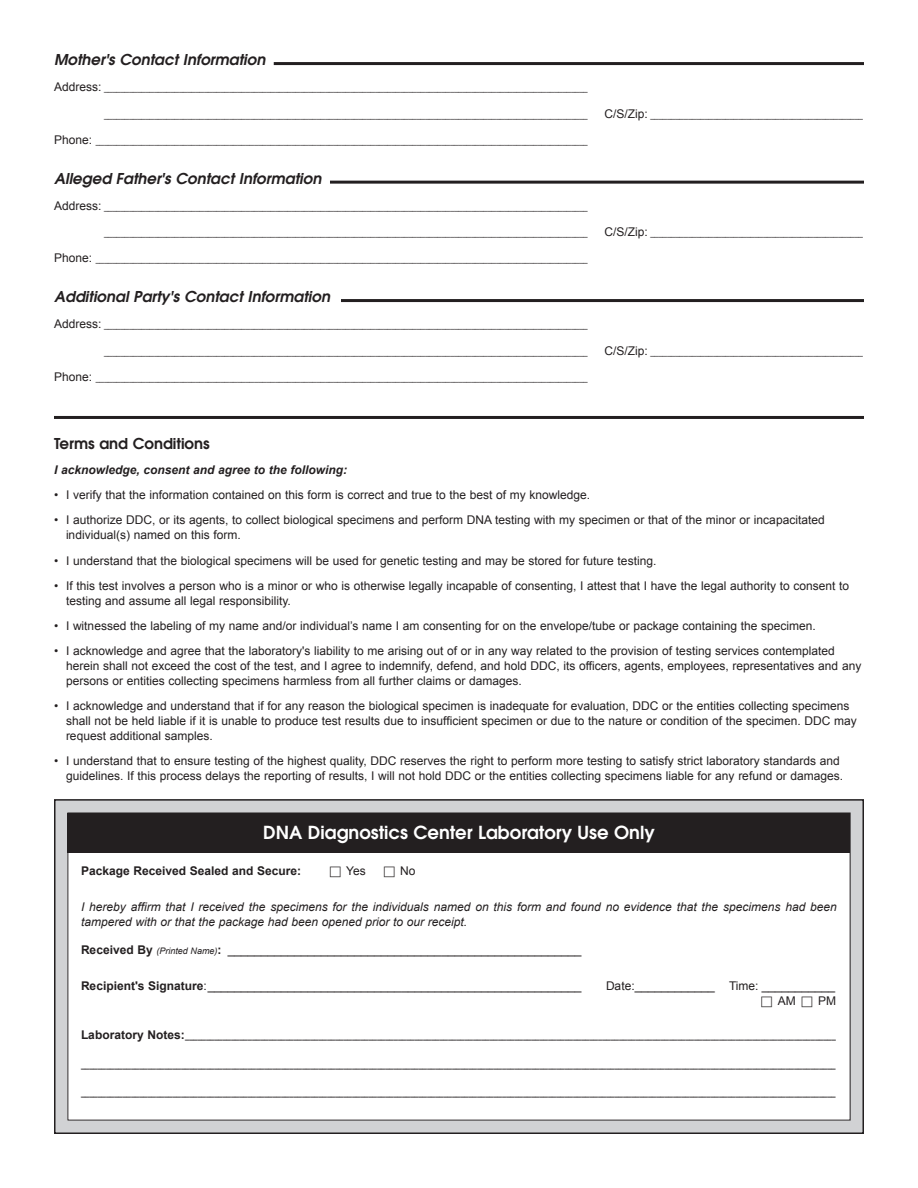
<style>
.page{position:relative;width:918px;height:1188px;background:#fff}
.page>*{position:absolute;margin:0;border:0;box-sizing:border-box;transform-origin:0 0}
.t1{font:600 18px "Avant Garde LT";color:#fff}
.t2{font:italic 600 15px "Avant Garde LT";color:#231f20}
.t3{font:600 15px "Avant Garde LT";color:#231f20}
.t4{font:12px/15px "Arial";color:#231f20}
.t5{font:italic 12px/15px "Arial";color:#231f20}
.t6{font:italic 700 12px "Arial";color:#231f20}
.t7{font:700 12px "Arial";color:#231f20}
.t8{font:7.5px "Arial";color:#231f20}
.t9{font:700 7.5px "Arial";color:#231f20}
.s1{font-size:12px}
.s2{font-weight:700}
.s3{font-style:italic;font-size:9px}
</style>
<div class="page">
<div style="left:55px;top:800px;width:808px;height:333px;background:#d1d2d4"></div>
<div style="left:54px;top:799px;width:810px;height:335px;border:2px solid #231f20"></div>
<div style="left:68px;top:813px;width:782px;height:307px;background:#fff"></div>
<hr style="left:54px;top:416px;width:810px;height:3px;background:#231f20">
<div style="left:68px;top:813px;width:782px;height:39px;background:#231f20"></div>
<hr style="left:341px;top:299px;width:523px;height:3px;background:#231f20">
<hr style="left:330px;top:181px;width:534px;height:3px;background:#231f20">
<hr style="left:274px;top:62px;width:590px;height:3px;background:#231f20">
<p class="t2" style="left:54px;top:50px;width:213px">Mother's Contact Information</p>
<p class="t8" style="left:54px;top:84px;width:535px"><span class="s1">Address:</span> ____________________________________________________________________________________________________________________</p>
<p class="t8" style="left:104px;top:110px;width:485px">____________________________________________________________________________________________________________________</p>
<p class="t8" style="left:604px;top:110px;width:260px"><span class="s1">C/S/Zip:</span> ___________________________________________________</p>
<p class="t8" style="left:54px;top:136px;width:535px"><span class="s1">Phone:</span> ______________________________________________________________________________________________________________________</p>
<p class="t2" style="left:54px;top:168px;width:269px">Alleged Father's Contact Information</p>
<p class="t8" style="left:54px;top:202px;width:535px"><span class="s1">Address:</span> ____________________________________________________________________________________________________________________</p>
<p class="t8" style="left:104px;top:229px;width:485px">____________________________________________________________________________________________________________________</p>
<p class="t8" style="left:604px;top:229px;width:260px"><span class="s1">C/S/Zip:</span> ___________________________________________________</p>
<p class="t8" style="left:54px;top:255px;width:535px"><span class="s1">Phone:</span> ______________________________________________________________________________________________________________________</p>
<p class="t2" style="left:54px;top:287px;width:278px">Additional Party's Contact Information</p>
<p class="t8" style="left:54px;top:321px;width:535px"><span class="s1">Address:</span> ____________________________________________________________________________________________________________________</p>
<p class="t8" style="left:104px;top:347px;width:485px">____________________________________________________________________________________________________________________</p>
<p class="t8" style="left:604px;top:347px;width:260px"><span class="s1">C/S/Zip:</span> ___________________________________________________</p>
<p class="t8" style="left:54px;top:373px;width:535px"><span class="s1">Phone:</span> ______________________________________________________________________________________________________________________</p>
<p class="t3" style="left:54px;top:434px;width:157px">Terms and Conditions</p>
<p class="t6" style="left:54px;top:462px;width:295px">I acknowledge, consent and agree to the following:</p>
<p class="t4" style="left:54px;top:488px;width:538px">• I verify that the information contained on this form is correct and true to the best of my knowledge.</p>
<p class="t4" style="left:66px;top:513px;width:760px;text-indent:-12px">• I authorize DDC, or its agents, to collect biological specimens and perform DNA testing with my specimen or that of the minor or incapacitated individual(s) named on this form.</p>
<p class="t4" style="left:54px;top:553px;width:604px">• I understand that the biological specimens will be used for genetic testing and may be stored for future testing.</p>
<p class="t4" style="left:66px;top:578px;width:785px;text-indent:-12px">• If this test involves a person who is a minor or who is otherwise legally incapable of consenting, I attest that I have the legal authority to consent to testing and assume all legal responsibility.</p>
<p class="t4" style="left:54px;top:618px;width:763px">• I witnessed the labeling of my name and/or individual’s name I am consenting for on the envelope/tube or package containing the specimen.</p>
<p class="t4" style="left:66px;top:643px;width:797px;text-indent:-12px">• I acknowledge and agree that the laboratory's liability to me arising out of or in any way related to the provision of testing services contemplated herein shall not exceed the cost of the test, and I agree to indemnify, defend, and hold DDC, its officers, agents, employees, representatives and any persons or entities collecting specimens harmless from all further claims or damages.</p>
<p class="t4" style="left:66px;top:699px;width:792px;text-indent:-12px">• I acknowledge and understand that if for any reason the biological specimen is inadequate for evaluation, DDC or the entities collecting specimens shall not be held liable if it is unable to produce test results due to insufficient specimen or due to the nature or condition of the specimen. DDC may request additional samples.</p>
<p class="t4" style="left:54px;top:754px;width:791px;text-align:right">• I understand that to ensure testing of the highest quality, DDC reserves the right to perform more testing to satisfy strict laboratory standards and guidelines. If this process delays the reporting of results, I will not hold DDC or the entities collecting specimens liable for any refund or damages.</p>
<p class="t1" style="left:263px;top:821px;width:393px">DNA Diagnostics Center Laboratory Use Only</p>
<p class="t7" style="left:81px;top:863px;width:222px">Package Received Sealed and Secure:</p>
<p class="t4" style="left:346px;top:864px;width:21px">Yes</p>
<p class="t4" style="left:400px;top:864px;width:17px">No</p>
<p class="t5" style="left:81px;top:899px;width:757px">I hereby affirm that I received the specimens for the individuals named on this form and found no evidence that the specimens had been tampered with or that the package had been opened prior to our receipt.</p>
<p class="t4" style="left:81px;top:942px;width:502px"><span class="s2">Received By</span> <span class="s3">(Printed Name)</span><span class="s2">:</span> _____________________________________________________</p>
<p class="t4" style="left:81px;top:978px;width:502px"><span class="s2">Recipient's Signature</span>:________________________________________________________</p>
<p class="t4" style="left:606px;top:978px;width:231px">Date:____________ Time: ___________</p>
<p class="t9" style="left:81px;top:1031px;width:756px"><span class="s1">Laboratory Notes:</span>____________________________________________________________________________________________________________________________________________________________</p>
<p class="t9" style="left:81px;top:1060px;width:756px">_____________________________________________________________________________________________________________________________________________________________________________________</p>
<p class="t9" style="left:81px;top:1088px;width:756px">_____________________________________________________________________________________________________________________________________________________________________________________</p>
<p class="t4" style="left:778px;top:994px;width:19px">AM</p>
<p class="t4" style="left:818px;top:994px;width:19px">PM</p>
</div>
